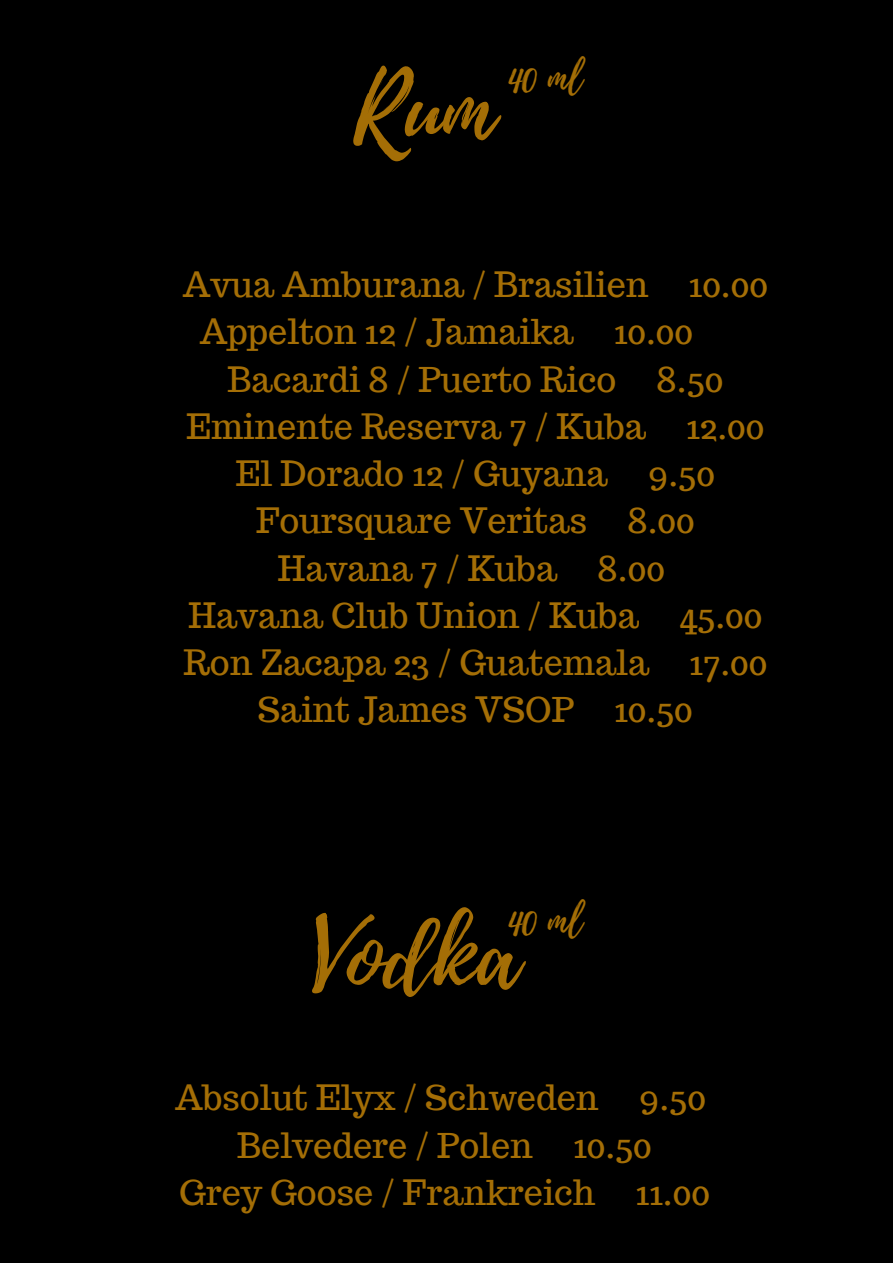
<style>
.page{position:relative;width:893px;height:1264px;background:#fff}
.page>*{position:absolute;margin:0;border:0;box-sizing:border-box;transform-origin:0 0}
.t1{font:95.55px "Playlist Script";color:#a46e06}
.t2{font:38.55px "Playlist Script";color:#a46e06}
.t3{font:34.2px/47.2px "Trocchi";color:#a46e06;text-align:center}
</style>
<div class="page">
<div style="left:0;top:0;width:892px;height:1262px;background:#000"></div>
<p class="t2" style="left:507px;top:50px;width:76px">40 ml</p>
<h1 class="t1" style="left:353px;top:41px;width:142px">Rum</h1>
<p class="t3" style="left:200px;top:261px;width:569px;text-align:left;text-indent:-17px">Avua Amburana / Brasilien 10.00<br>Appelton 12 / Jamaika 10.00</p>
<p class="t3" style="left:183px;top:355px;width:585px">Bacardi 8 / Puerto Rico 8.50<br>Eminente Reserva 7 / Kuba 12.00<br>El Dorado 12 / Guyana 9.50<br>Foursquare Veritas 8.00<br>Havana 7 / Kuba 8.00<br>Havana Club Union / Kuba 45.00<br>Ron Zacapa 23 / Guatemala 17.00<br>Saint James VSOP 10.50</p>
<p class="t2" style="left:507px;top:892px;width:76px">40 ml</p>
<h1 class="t1" style="left:312px;top:887px;width:208px">Vodka</h1>
<p class="t3" style="left:175px;top:1074px;width:536px">Absolut Elyx / Schweden 9.50<br>Belvedere / Polen 10.50<br>Grey Goose / Frankreich 11.00</p>
</div>
